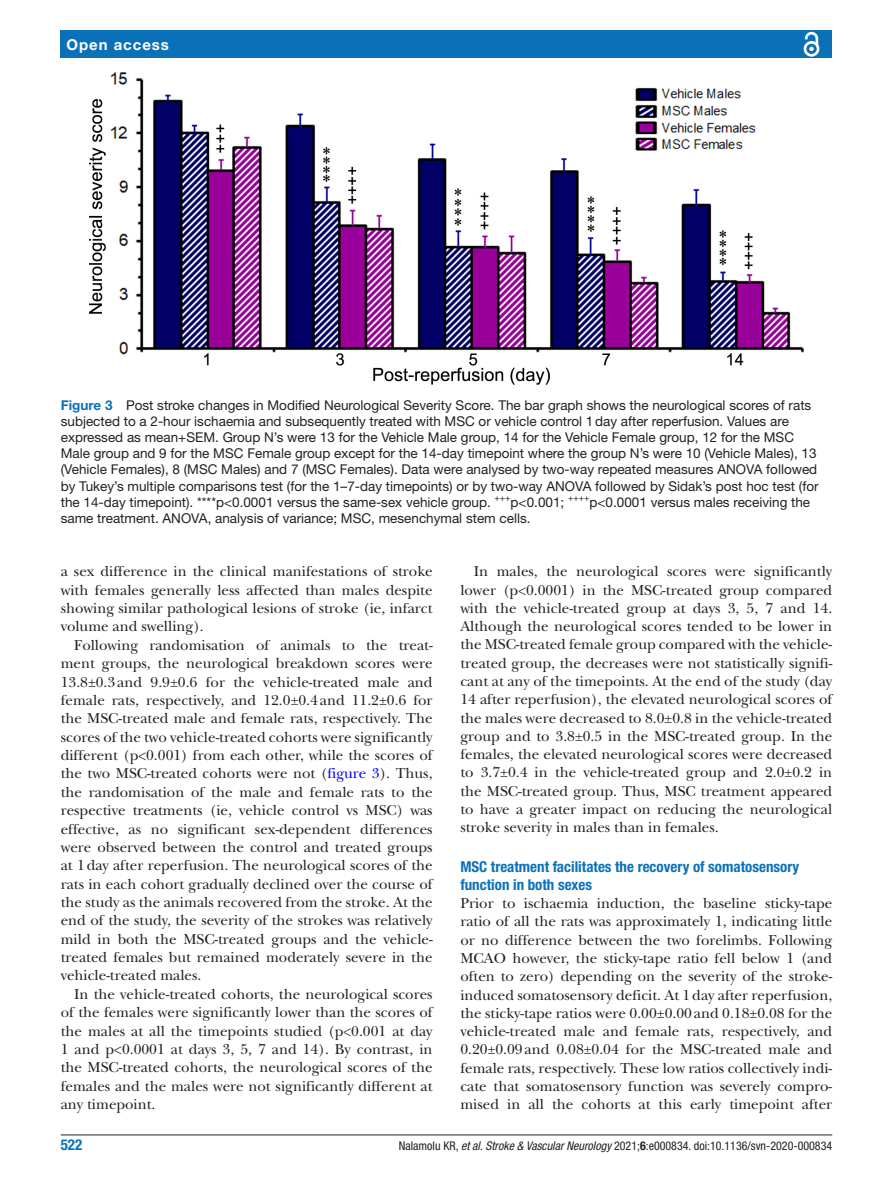
<style>
.page{position:relative;width:893px;height:1191px;background:#fff}
.page>*{position:absolute;margin:0;border:0;box-sizing:border-box;transform-origin:0 0}
.t1{font:15px/18.3px "New Baskerville";color:#231f20;text-align:justify}
.t2{font:700 condensed 15px/18px "Helvetica Neue LT Std";color:#0a71b9}
.t3{font:700 15px "Helvetica Neue LT Std";letter-spacing:.065em;color:#fff}
.t4{font:13.5px/16.2px "Helvetica Neue LT Std";color:#231f20}
.t5{font:condensed 12px "Helvetica Neue LT Std";color:#231f20}
.t6{font:9px "Helvetica Neue LT Std";color:#231f20}
.s1{font-weight:700;color:#0a71b9}
.s2{color:#00f}
.s3{font-style:italic}
.s4{font-weight:700}
</style>
<div class="page">
<hr style="left:61px;top:1134px;width:771px;height:1px;background:#231f20">
<div style="left:61px;top:31px;width:771px;height:27px;background:#0a71b9"></div>
<svg style="left:803px;top:31px;width:17px;height:26px"></svg>
<img style="left:89px;top:73px;width:715px;height:311px">
<p class="t3" style="left:66px;top:35px;width:104px">Open access</p>
<p class="t4" style="left:61px;top:396px;width:759px"><span class="s1">Figure 3</span> Post stroke changes in Modified Neurological Severity Score. The bar graph shows the neurological scores of rats subjected to a 2-hour ischaemia and subsequently treated with MSC or vehicle control 1day after reperfusion. Values are expressed as mean+SEM. Group N’s were 13 for the Vehicle Male group, 14 for the Vehicle Female group, 12 for the MSC Male group and 9 for the MSC Female group except for the 14-day timepoint where the group N’s were 10 (Vehicle Males), 13 (Vehicle Females), 8 (MSC Males) and 7 (MSC Females). Data were analysed by two-way repeated measures ANOVA followed by Tukey’s multiple comparisons test (for the 1–7-day timepoints) or by two-way ANOVA followed by Sidak’s post hoc test (for the 14-day timepoint). ****p&lt;0.0001 versus the same-sex vehicle group.</p>
<p class="t6" style="left:494px;top:492px;width:18px">+++</p>
<p class="t4" style="left:511px;top:493px;width:55px">p&lt;0.001;</p>
<p class="t6" style="left:568px;top:492px;width:23px">++++</p>
<p class="t4" style="left:589px;top:493px;width:222px">p&lt;0.0001 versus males receiving the</p>
<p class="t4" style="left:61px;top:510px;width:471px">same treatment. ANOVA, analysis of variance; MSC, mesenchymal stem cells.</p>
<p class="t1" style="left:61px;top:562px;width:373px">a sex difference in the clinical manifestations of stroke with females generally less affected than males despite showing similar pathological lesions of stroke (ie, infarct volume and swelling).</p>
<p class="t1" style="left:61px;top:636px;width:373px;text-indent:14px">Following randomisation of animals to the treat&shy;ment groups, the neurological breakdown scores were 13.8±0.3and 9.9±0.6 for the vehicle-treated male and female rats, respectively, and 12.0±0.4and 11.2±0.6 for the MSC-treated male and female rats, respectively. The scores of the two vehicle-treated cohorts were significantly different (p&lt;0.001) from each other, while the scores of the two MSC-treated cohorts were not (<span class="s2">figure 3</span>). Thus, the randomisation of the male and female rats to the respective treatments (ie, vehicle control vs MSC) was effective, as no significant sex-dependent differences were observed between the control and treated groups at 1day after reperfusion. The neurological scores of the rats in each cohort gradually declined over the course of the study as the animals recovered from the stroke. At the end of the study, the severity of the strokes was relatively mild in both the MSC-treated groups and the vehicle&shy;treated females but remained moderately severe in the vehicle-treated males.</p>
<p class="t1" style="left:61px;top:985px;width:373px;text-indent:14px">In the vehicle-treated cohorts, the neurological scores of the females were significantly lower than the scores of the males at all the timepoints studied (p&lt;0.001 at day 1 and p&lt;0.0001 at days 3, 5, 7 and 14). By contrast, in the MSC-treated cohorts, the neurological scores of the females and the males were not significantly different at any timepoint.</p>
<p class="t1" style="left:460px;top:562px;width:373px;text-indent:13px">In males, the neurological scores were significantly lower (p&lt;0.0001) in the MSC-treated group compared with the vehicle-treated group at days 3, 5, 7 and 14.<br>Although the neurological scores tended to be lower in the MSC-treated female group compared with the vehicle&shy;treated group, the decreases were not statistically signifi&shy;cant at any of the timepoints. At the end of the study (day 14 after reperfusion), the elevated neurological scores of the males were decreased to 8.0±0.8 in the vehicle-treated group and to 3.8±0.5 in the MSC-treated group. In the females, the elevated neurological scores were decreased to 3.7±0.4 in the vehicle-treated group and 2.0±0.2 in the MSC-treated group. Thus, MSC treatment appeared to have a greater impact on reducing the neurological stroke severity in males than in females.</p>
<p class="t2" style="left:460px;top:857px;width:340px">MSC treatment facilitates the recovery of somatosensory function in both sexes</p>
<p class="t1" style="left:460px;top:894px;width:373px">Prior to ischaemia induction, the baseline sticky-tape ratio of all the rats was approximately 1, indicating little or no difference between the two forelimbs. Following MCAO however, the sticky-tape ratio fell below 1 (and often to zero) depending on the severity of the stroke&shy;induced somatosensory deficit. At 1day after reperfusion, the sticky-tape ratios were 0.00±0.00and 0.18±0.08 for the vehicle-treated male and female rats, respectively, and 0.20±0.09and 0.08±0.04 for the MSC-treated male and female rats, respectively. These low ratios collectively indi&shy;cate that somatosensory function was severely compro&shy;mised in all the cohorts at this early timepoint after</p>
<p class="t2" style="left:61px;top:1135px;width:23px">522</p>
<p class="t5" style="left:399px;top:1138px;width:435px">Nalamolu KR, <span class="s3">et al</span>. <span class="s3">Stroke &amp; Vascular Neurology</span> 2021;<span class="s4">6</span>:e000834. doi:10.1136/svn-2020-000834</p>
</div>
